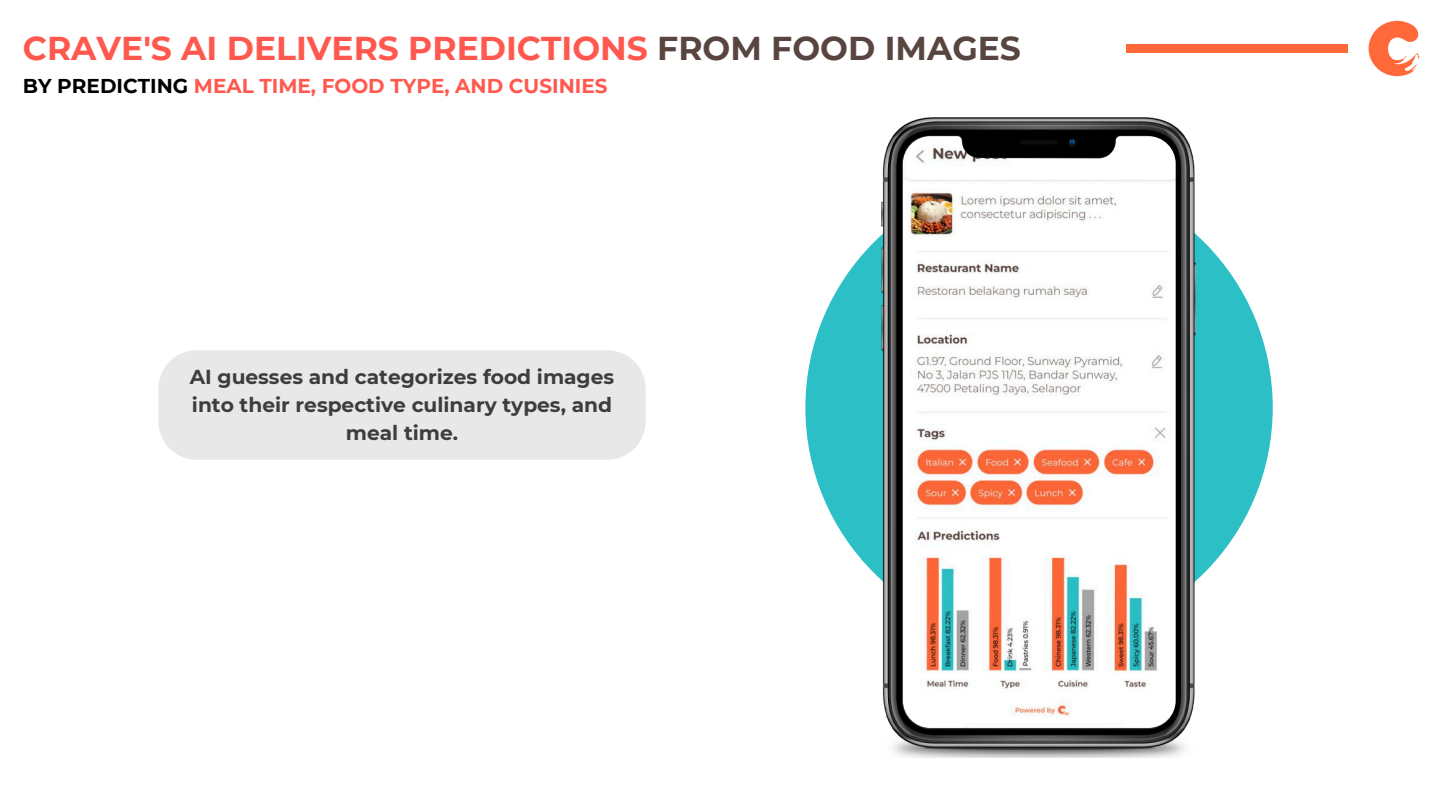
<style>
.page{position:relative;width:1440px;height:810px;background:#fff}
.page>*{position:absolute;margin:0;border:0;box-sizing:border-box;transform-origin:0 0}
.t1{font:700 33px "Montserrat";color:#ff594f}
.t2{font:700 20.2px/27.8px "Montserrat";color:#3d3d3d;text-align:center}
.t3{font:700 20px "Montserrat";color:#ff594f}
.s1{color:#594540}
.s2{color:#000}
</style>
<div class="page">
<img style="left:1368px;top:20px;width:52px;height:57px">
<div style="left:1126px;top:45px;width:222px;height:8px;background:#ff6839"></div>
<div style="left:805px;top:174px;width:468px;height:467px;background:#2cbfc6;border-radius:50%"></div>
<img style="left:882px;top:118px;width:314px;height:640px">
<img style="left:903px;top:136px;width:272px;height:592px">
<div style="left:158px;top:350px;width:487px;height:110px;background:#e8e8e8"></div>
<p class="t1" style="left:23px;top:28px;width:1000px">CRAVE'S AI DELIVERS PREDICTIONS <span class="s1">FROM FOOD IMAGES</span></p>
<p class="t3" style="left:23px;top:74px;width:586px"><span class="s2">BY PREDICTING</span> MEAL TIME, FOOD TYPE, AND CUSINIES</p>
<p class="t2" style="left:190px;top:363px;width:426px">AI guesses and categorizes food images into their respective culinary types, and meal time.</p>
</div>
